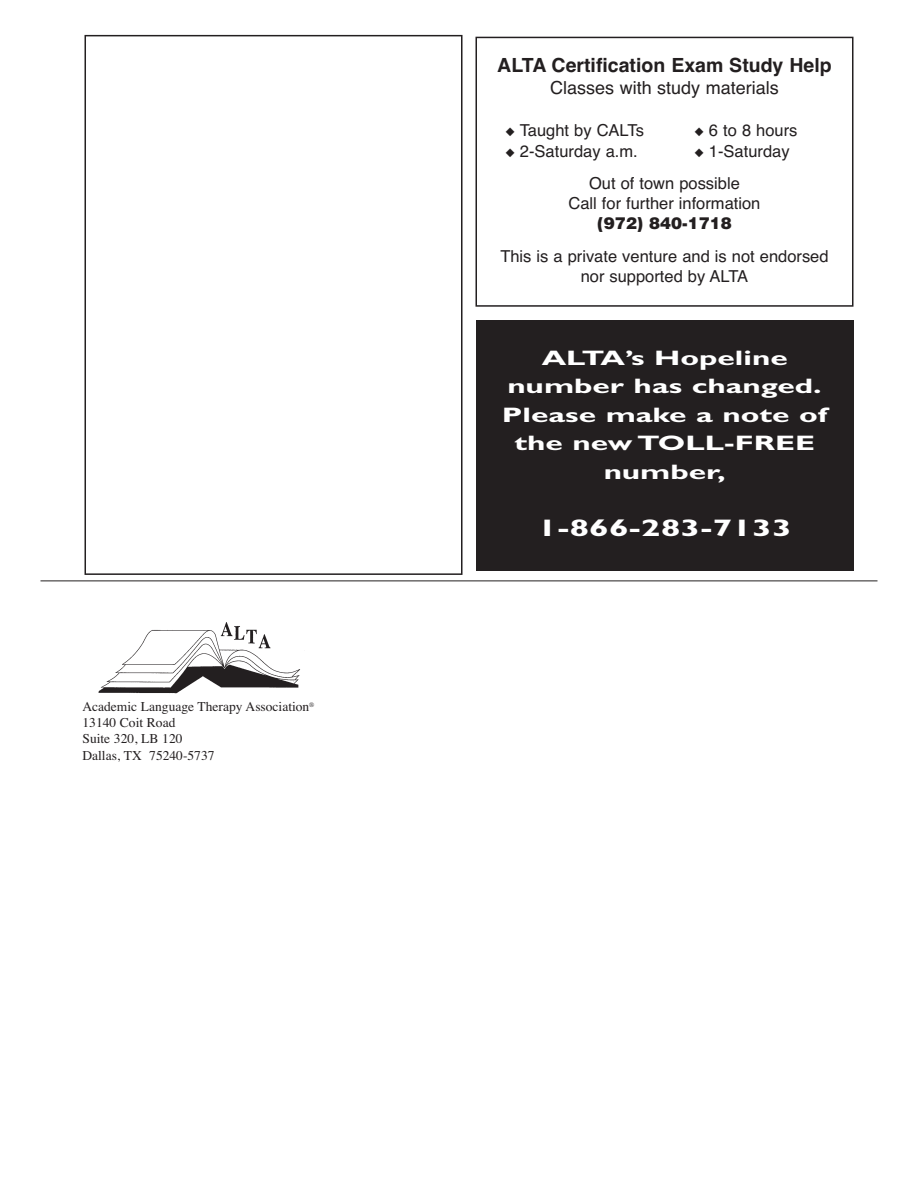
<style>
.page{position:relative;width:918px;height:1188px;background:#fff}
.page>*{position:absolute;margin:0;border:0;box-sizing:border-box;transform-origin:0 0}
.t1{font:700 24px "Gill Sans";color:#fff;scale:1.5 1}
.t2{font:700 21px/28.5px "Gill Sans";color:#fff;text-align:center;scale:1.5 1}
.t3{font:700 19.5px "Helvetica";color:#231f20}
.t4{font:18px "Helvetica";color:#231f20}
.t5{font:16.5px/32.1px "Helvetica";color:#231f20}
.t6{font:900 16.5px "Helvetica";color:#231f20}
.t7{font:13.5px/16.2px "Times";color:#231f20}
</style>
<div class="page">
<hr style="left:40px;top:581px;width:838px;height:1px;background:#231f20">
<img style="left:98px;top:622px;width:202px;height:72px">
<div style="left:476px;top:37px;width:378px;height:270px;border:2px solid #231f20"></div>
<div style="left:476px;top:320px;width:377px;height:251px;background:#231f20"></div>
<div style="left:85px;top:35px;width:378px;height:540px;border:2px solid #231f20"></div>
<p class="t7" style="left:82px;top:700px;width:233px">Academic Language Therapy Association<sup>®<br></sup>13140 Coit Road<br>Suite 320, LB 120<br>Dallas, TX 75240-5737</p>
<p class="t3" style="left:497px;top:58px;width:336px">ALTA Certification Exam Study Help</p>
<p class="t4" style="left:550px;top:81px;width:230px">Classes with study materials</p>
<p class="t5" style="left:506px;top:116px;width:140px">◆ Taught by CALTs</p>
<p class="t5" style="left:694px;top:116px;width:104px">◆ 6 to 8 hours</p>
<p class="t5" style="left:506px;top:137px;width:134px">◆ 2-Saturday a.m.</p>
<p class="t5" style="left:589px;top:137px;width:202px;text-indent:105px">◆ 1-Saturday<br>Out of town possible</p>
<p class="t5" style="left:568px;top:189px;width:194px">Call for further information</p>
<p class="t6" style="left:597px;top:217px;width:136px">(972) 840-1718</p>
<p class="t5" style="left:500px;top:248px;width:330px;line-height:19.8px;text-align:center">This is a private venture and is not endorsed nor supported by ALTA</p>
<p class="t2" style="left:502px;top:346px;width:219px">ALTA’s Hopeline number has changed.<br>Please make a note of the new TOLL-FREE number,</p>
<h1 class="t1" style="left:538px;top:519px;width:171px">1-866-283-7133</h1>
</div>
